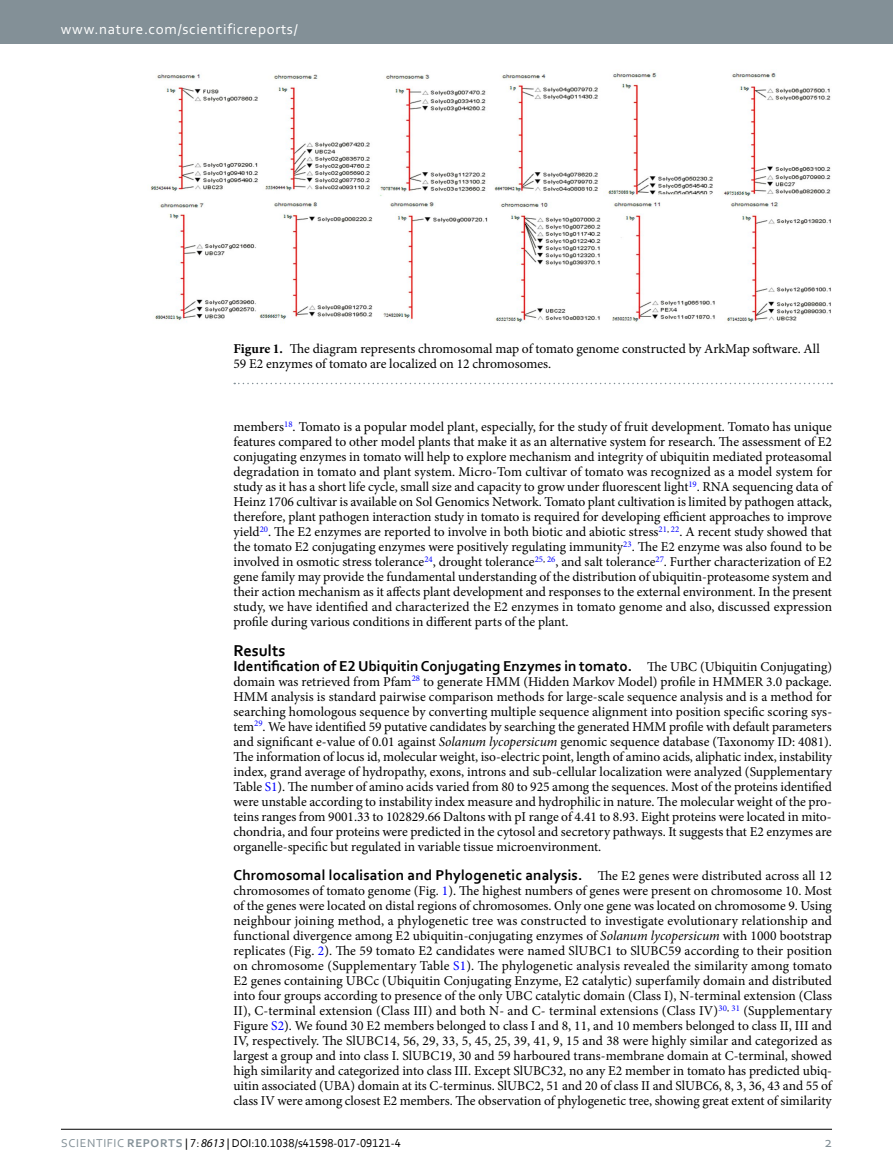
<style>
.page{position:relative;width:893px;height:1174px;background:#fff}
.page>*{position:absolute;margin:0;border:0;box-sizing:border-box;transform-origin:0 0}
.t1{font:700 16.5px "Corbel";color:#000}
.t2{font:700 15px "Corbel";color:#000}
.t3{font:15px "Corbel 2";letter-spacing:.045em;color:#fff}
.t4{font:15px "Corbel 2";color:#839097}
.t5{font:13.5px/15px "Minion Pro";color:#000;text-align:justify}
.t6{font:12px "Corbel";color:#000}
.s1{font-weight:700}
.s2{font-family:"Minion Pro";font-weight:400;font-size:13.5px}
.s3{font-style:italic}
.s4{color:#00f}
.s5{font-family:"Corbel 2";color:#839097}
.s6{font-family:"Corbel Bold 2";color:#839097}
.s7{font-family:"Myriad Pro";font-style:italic}
</style>
<div class="page">
<div style="left:0;top:0;width:893px;height:43px;background:#839097"></div>
<hr style="left:61px;top:1129px;width:771px;height:1px;background:#000">
<img style="left:150px;top:72px;width:681px;height:251px">
<svg style="left:234px;top:383px;width:598px;height:1px"></svg>
<p class="t3" style="left:61px;top:19px;width:238px">www.nature.com/scientificreports/</p>
<p class="t5" style="left:233px;top:342px;width:588px"><span class="s1">Figure 1.</span> The diagram represents chromosomal map of tomato genome constructed by ArkMap software. All<br>59 E2 enzymes of tomato are localized on 12 chromosomes.</p>
<p class="t5" style="left:233px;top:420px;width:600px">members<sup>18</sup>. Tomato is a popular model plant, especially, for the study of fruit development. Tomato has unique features compared to other model plants that make it as an alternative system for research. The assessment of E2 conjugating enzymes in tomato will help to explore mechanism and integrity of ubiquitin mediated proteasomal degradation in tomato and plant system. Micro-Tom cultivar of tomato was recognized as a model system for study as it has a short life cycle, small size and capacity to grow under fluorescent light<sup>19</sup>. RNA sequencing data of Heinz 1706 cultivar is available on Sol Genomics Network. Tomato plant cultivation is limited by pathogen attack, therefore, plant pathogen interaction study in tomato is required for developing efficient approaches to improve yield<sup>20</sup>. The E2 enzymes are reported to involve in both biotic and abiotic stress<sup>21</sup><sup>,</sup> <sup>22</sup>. A recent study showed that the tomato E2 conjugating enzymes were positively regulating immunity<sup>23</sup>. The E2 enzyme was also found to be involved in osmotic stress tolerance<sup>24</sup>, drought tolerance<sup>25</sup><sup>,</sup> <sup>26</sup>, and salt tolerance<sup>27</sup>. Further characterization of E2 gene family may provide the fundamental understanding of the distribution of ubiquitin-proteasome system and their action mechanism as it affects plant development and responses to the external environment. In the present study, we have identified and characterized the E2 enzymes in tomato genome and also, discussed expression profile during various conditions in different parts of the plant.</p>
<p class="t1" style="left:233px;top:640px;width:53px">Results</p>
<p class="t2" style="left:233px;top:656px;width:600px">Identification of E2 Ubiquitin Conjugating Enzymes in tomato. <span class="s2">The UBC (Ubiquitin Conjugating)</span></p>
<p class="t5" style="left:233px;top:674px;width:600px">domain was retrieved from Pfam<sup>28</sup> to generate HMM (Hidden Markov Model) profile in HMMER 3.0 package.<br>HMM analysis is standard pairwise comparison methods for large-scale sequence analysis and is a method for searching homologous sequence by converting multiple sequence alignment into position specific scoring sys&shy;tem<sup>29</sup>. We have identified 59 putative candidates by searching the generated HMM profile with default parameters and significant e-value of 0.01 against <span class="s3">Solanum lycopersicum</span> genomic sequence database (Taxonomy ID: 4081).<br>The information of locus id, molecular weight, iso-electric point, length of amino acids, aliphatic index, instability index, grand average of hydropathy, exons, introns and sub-cellular localization were analyzed (Supplementary Table <span class="s4">S1</span>). The number of amino acids varied from 80 to 925 among the sequences. Most of the proteins identified were unstable according to instability index measure and hydrophilic in nature. The molecular weight of the pro&shy;teins ranges from 9001.33 to 102829.66 Daltons with pI range of 4.41 to 8.93. Eight proteins were located in mito&shy;chondria, and four proteins were predicted in the cytosol and secretory pathways. It suggests that E2 enzymes are organelle-specific but regulated in variable tissue microenvironment.</p>
<p class="t2" style="left:233px;top:866px;width:600px">Chromosomal localisation and Phylogenetic analysis. <span class="s2">The E2 genes were distributed across all 12</span></p>
<p class="t5" style="left:233px;top:883px;width:600px">chromosomes of tomato genome (Fig. <span class="s4">1</span>). The highest numbers of genes were present on chromosome 10. Most of the genes were located on distal regions of chromosomes. Only one gene was located on chromosome 9. Using neighbour joining method, a phylogenetic tree was constructed to investigate evolutionary relationship and functional divergence among E2 ubiquitin-conjugating enzymes of <span class="s3">Solanum lycopersicum</span> with 1000 bootstrap replicates (Fig. <span class="s4">2</span>). The 59 tomato E2 candidates were named SlUBC1 to SlUBC59 according to their position on chromosome (Supplementary Table <span class="s4">S1</span>). The phylogenetic analysis revealed the similarity among tomato E2 genes containing UBCc (Ubiquitin Conjugating Enzyme, E2 catalytic) superfamily domain and distributed into four groups according to presence of the only UBC catalytic domain (Class I), N-terminal extension (Class II), C-terminal extension (Class III) and both N- and C- terminal extensions (Class IV)<sup>30</sup><sup>,</sup> <sup>31</sup> (Supplementary Figure <span class="s4">S2</span>). We found 30 E2 members belonged to class I and 8, 11, and 10 members belonged to class II, III and IV, respectively. The SlUBC14, 56, 29, 33, 5, 45, 25, 39, 41, 9, 15 and 38 were highly similar and categorized as largest a group and into class I. SlUBC19, 30 and 59 harboured trans-membrane domain at C-terminal, showed high similarity and categorized into class III. Except SlUBC32, no any E2 member in tomato has predicted ubiq&shy;uitin associated (UBA) domain at its C-terminus. SlUBC2, 51 and 20 of class II and SlUBC6, 8, 3, 36, 43 and 55 of class IV were among closest E2 members. The observation of phylogenetic tree, showing great extent of similarity</p>
<p class="t6" style="left:61px;top:1135px;width:341px"><span class="s5">Scientific</span> <span class="s6">REPORTS</span> | 7: <span class="s7">8613</span> | DOI:10.1038/s41598-017-09121-4</p>
<p class="t4" style="left:824px;top:1132px;width:9px">2</p>
</div>
